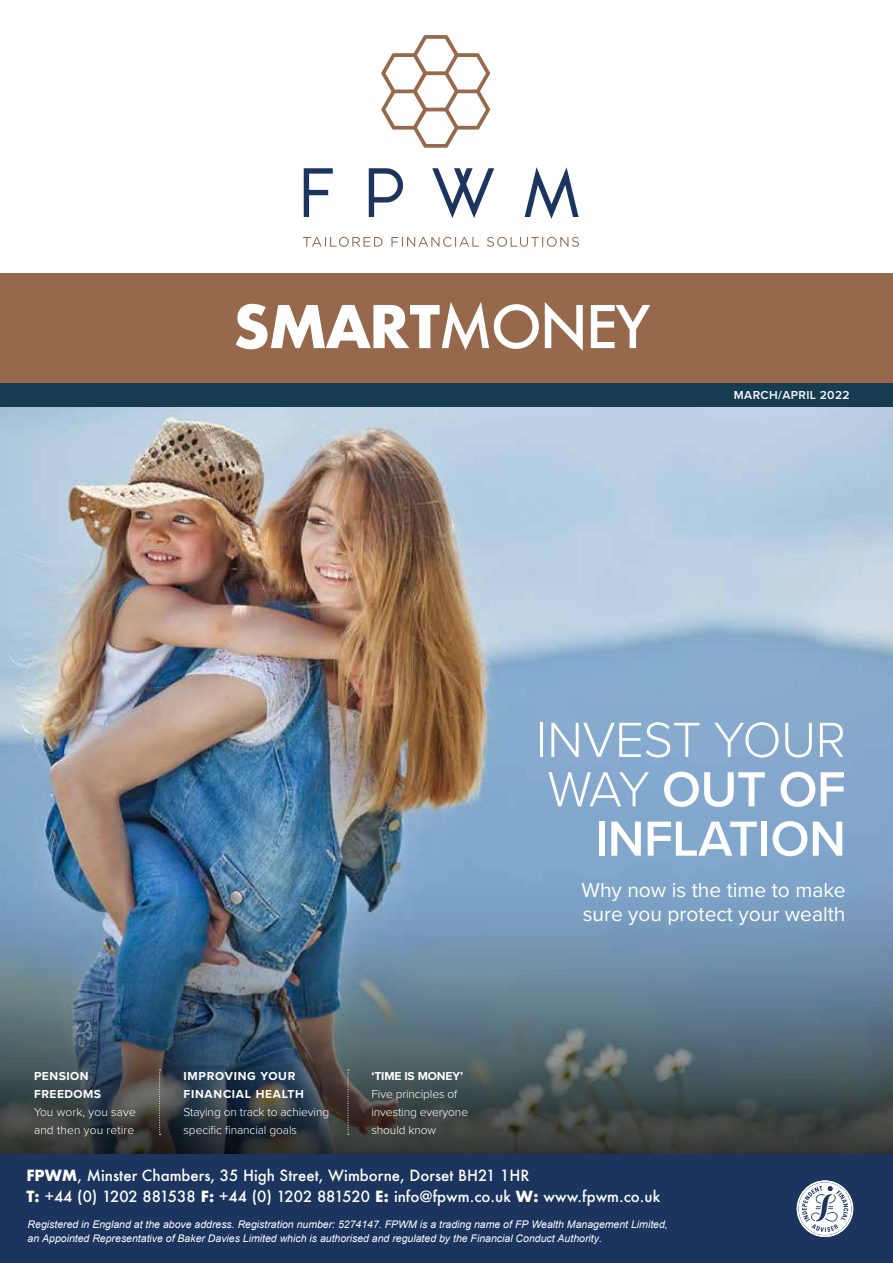
<style>
.page{position:relative;width:893px;height:1263px;background:#fff}
.page>*{position:absolute;margin:0;border:0;box-sizing:border-box;transform-origin:0 0}
.t1{font:700 57.15px "Futura";letter-spacing:-.035em;color:#fff}
.t2{font:600 51px/49.3px "Proxima Nova";letter-spacing:-.01em;color:#fff;text-align:right}
.t3{font:21px/24px "Proxima Nova";color:#fff}
.t4{font:500 15px/21px "Futura";color:#fdfdfd}
.t5{font:300 12px/18px "Proxima Nova";letter-spacing:-.01em;color:#fff}
.t6{font:300 12px/18px "Proxima Nova";letter-spacing:.01em;color:#fff}
.t7{font:700 12px/18px "Proxima Nova";letter-spacing:.06em;color:#fff}
.t8{font:700 12px/18px "Proxima Nova";letter-spacing:.04em;color:#fff}
.t9{font:600 12px "Proxima Nova";letter-spacing:.03em;color:#fff}
.t10{font:700 12px "Proxima Nova";letter-spacing:-.01em;color:#fff}
.t11{font:italic 10.5px/13.5px "Arial";color:#fdfdfd}
.s1{font-weight:500}
.s2{font-weight:300}
.s3{font-weight:700}
</style>
<div class="page">
<img style="left:0;top:406px;width:893px;height:474px">
<img style="left:0;top:880px;width:893px;height:274px">
<svg style="left:159px;top:1069px;width:2px;height:66px"></svg>
<svg style="left:348px;top:1069px;width:1px;height:66px"></svg>
<div style="left:0;top:382px;width:893px;height:24px;background:#163c52"></div>
<div style="left:0;top:1154px;width:893px;height:109px;background:#1c355e"></div>
<div style="left:0;top:273px;width:893px;height:110px;background:#96694c"></div>
<div style="left:799px;top:1183px;width:51px;height:51px;background:#fff;border-radius:50%"></div>
<div style="left:799px;top:1183px;width:52px;height:51px;border:1px solid #fff;border-radius:50%"></div>
<div style="left:797px;top:1180px;width:56px;height:57px;border:2px solid #fff;border-radius:50%"></div>
<svg style="left:802px;top:1186px;width:46px;height:46px"></svg>
<svg style="left:381px;top:35px;width:109px;height:113px"></svg>
<svg style="left:304px;top:168px;width:29px;height:49px"></svg>
<svg style="left:369px;top:168px;width:34px;height:49px"></svg>
<svg style="left:432px;top:168px;width:62px;height:50px"></svg>
<svg style="left:525px;top:167px;width:54px;height:52px"></svg>
<svg style="left:303px;top:237px;width:276px;height:10px"></svg>
<h1 class="t1" style="left:233px;top:285px;width:418px">SMART<span class="s1">MONEY</span></h1>
<p class="t9" style="left:734px;top:386px;width:117px">MARCH/APRIL 2022</p>
<p class="t8" style="left:34px;top:1067px;width:69px">PENSION<br>FREEDOMS</p>
<p class="t6" style="left:34px;top:1102px;width:103px">You work, you save and then you retire</p>
<p class="t7" style="left:184px;top:1067px;width:122px">IMPROVING YOUR<br>FINANCIAL HEALTH</p>
<p class="t5" style="left:184px;top:1102px;width:147px">Staying on track to achieving specific financial goals</p>
<p class="t10" style="left:371px;top:1067px;width:93px">‘TIME IS MONEY’</p>
<p class="t5" style="left:371px;top:1084px;width:98px">Five principles of investing everyone should know</p>
<h2 class="t2" style="left:536px;top:714px;width:311px"><span class="s2">INVEST YOUR<br>WAY</span> OUT OF<br>INFLATION</h2>
<h3 class="t3" style="left:581px;top:877px;width:266px">Why now is the time to make sure you protect your wealth</h3>
<h3 class="t4" style="left:26px;top:1165px;width:635px"><span class="s3">FPWM</span>, Minster Chambers, 35 High Street, Wimborne, Dorset BH21 1HR<br><span class="s3">T:</span> +44 (0) 1202 881538 <span class="s3">F:</span> +44 (0) 1202 881520 <span class="s3">E:</span> info@fpwm.co.uk <span class="s3">W:</span> www.fpwm.co.uk</h3>
<p class="t11" style="left:28px;top:1218px;width:642px">Registered in England at the above address. Registration number: 5274147. FPWM is a trading name of FP Wealth Management Limited, an Appointed Representative of Baker Davies Limited which is authorised and regulated by the Financial Conduct Authority.</p>
</div>
